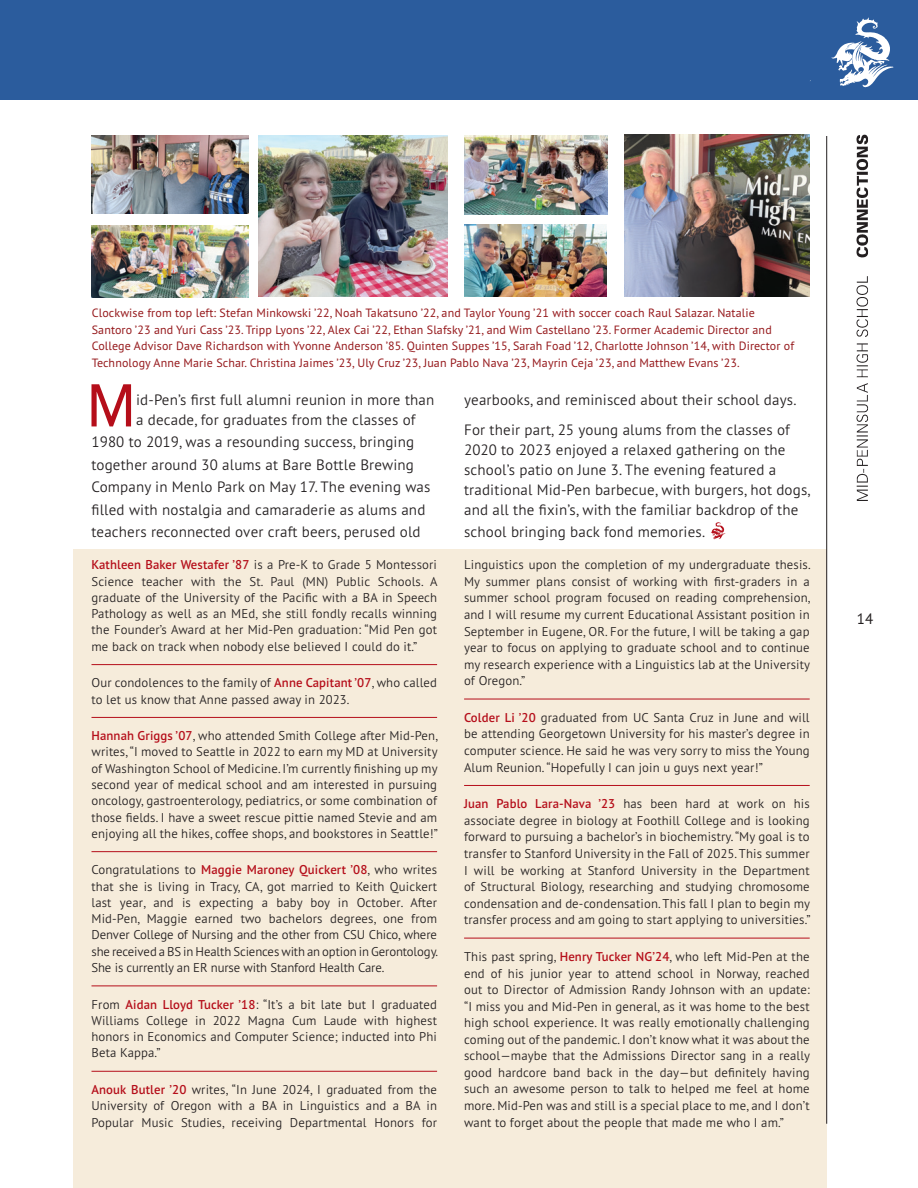
<style>
.page{position:relative;width:918px;height:1188px;background:#fff}
.page>*{position:absolute;margin:0;border:0;box-sizing:border-box;transform-origin:0 0}
.t1{font:500 59.55px "Avenir";color:#b50e1a;scale:.9 1}
.t2{font:300 15px/22.4px "PT Sans Pro";letter-spacing:.01em;color:#231f20}
.t3{font:15px "PT Sans Pro";color:#231f20}
.t4{font:300 12.75px/16.5px "PT Sans Pro";letter-spacing:.01em;color:#231f20;text-align:justify}
.t5{font:12px/16.5px "PT Sans Pro";letter-spacing:.01em;color:#961a1d}
.s1{font-weight:600;color:#b50e1a}
</style>
<div class="page">
<div style="left:74px;top:550px;width:753px;height:638px;background:#f6ecdb"></div>
<img style="left:856px;top:134px;width:13px;height:367px">
<hr style="left:826px;top:136px;width:1px;height:988px;background:#231f20">
<div style="left:0;top:0;width:918px;height:99px;background:#2b5c9d"></div>
<svg style="left:831px;top:17px;width:62px;height:71px"></svg>
<img style="left:711px;top:522px;width:15px;height:18px">
<hr style="left:92px;top:664px;width:345px;height:1px;background:#b50e1a">
<hr style="left:92px;top:717px;width:345px;height:1px;background:#b50e1a">
<hr style="left:92px;top:851px;width:345px;height:1px;background:#b50e1a">
<hr style="left:92px;top:986px;width:345px;height:1px;background:#b50e1a">
<hr style="left:92px;top:1071px;width:345px;height:1px;background:#b50e1a">
<hr style="left:464px;top:699px;width:346px;height:1px;background:#b50e1a">
<hr style="left:464px;top:785px;width:346px;height:1px;background:#b50e1a">
<hr style="left:464px;top:938px;width:346px;height:1px;background:#b50e1a">
<img style="left:92px;top:135px;width:157px;height:79px">
<img style="left:259px;top:135px;width:189px;height:162px">
<img style="left:464px;top:135px;width:143px;height:79px">
<img style="left:92px;top:225px;width:156px;height:73px">
<img style="left:625px;top:135px;width:185px;height:162px">
<img style="left:464px;top:224px;width:143px;height:73px">
<p class="t5" style="left:92px;top:304px;width:704px">Clockwise from top left: Stefan Minkowski ’22, Noah Takatsuno ’22, and Taylor Young ’21 with soccer coach Raul Salazar. Natalie Santoro ’23 and Yuri Cass ’23. Tripp Lyons ’22, Alex Cai ’22, Ethan Slafsky ’21, and Wim Castellano ’23. Former Academic Director and College Advisor Dave Richardson with Yvonne Anderson ’85. Quinten Suppes ’15, Sarah Foad ’12, Charlotte Johnson ’14, with Director of Technology Anne Marie Schar. Christina Jaimes ’23, Uly Cruz ’23, Juan Pablo Nava ’23, Mayrin Ceja ’23, and Matthew Evans ’23.</p>
<p class="t1" style="left:87px;top:354px;width:55px">M</p>
<p class="t2" style="left:136px;top:390px;width:300px;line-height:19.5px">id-Pen’s first full alumni reunion in more than a decade, for graduates from the classes of</p>
<p class="t2" style="left:92px;top:430px;width:341px">1980 to 2019, was a resounding success, bringing together around 30 alums at Bare Bottle Brewing Company in Menlo Park on May 17. The evening was filled with nostalgia and camaraderie as alums and teachers reconnected over craft beers, perused old</p>
<p class="t4" style="left:92px;top:556px;width:348px"><span class="s1">Kathleen Baker Westafer ’87</span> is a Pre-K to Grade 5 Montessori Science teacher with the St. Paul (MN) Public Schools. A graduate of the University of the Pacific with a BA in Speech Pathology as well as an MEd, she still fondly recalls winning the Founder’s Award at her Mid-Pen graduation: “Mid Pen got me back on track when nobody else believed I could do it.”</p>
<p class="t4" style="left:92px;top:674px;width:347px">Our condolences to the family of <span class="s1">Anne Capitant ’07</span>, who called to let us know that Anne passed away in 2023.</p>
<p class="t4" style="left:92px;top:727px;width:348px"><span class="s1">Hannah Griggs ’07</span>, who attended Smith College after Mid-Pen, writes, “I moved to Seattle in 2022 to earn my MD at University of Washington School of Medicine. I’m currently finishing up my second year of medical school and am interested in pursuing oncology, gastroenterology, pediatrics, or some combination of those fields. I have a sweet rescue pittie named Stevie and am enjoying all the hikes, coffee shops, and bookstores in Seattle!”</p>
<p class="t4" style="left:92px;top:861px;width:348px">Congratulations to <span class="s1">Maggie Maroney Quickert ’08</span>, who writes that she is living in Tracy, CA, got married to Keith Quickert last year, and is expecting a baby boy in October. After Mid-Pen, Maggie earned two bachelors degrees, one from Denver College of Nursing and the other from CSU Chico, where she received a BS in Health Sciences with an option in Gerontology.<br>She is currently an ER nurse with Stanford Health Care.</p>
<p class="t4" style="left:92px;top:996px;width:347px">From <span class="s1">Aidan Lloyd Tucker ’18</span>: “It’s a bit late but I graduated Williams College in 2022 Magna Cum Laude with highest honors in Economics and Computer Science; inducted into Phi Beta Kappa.”</p>
<p class="t4" style="left:92px;top:1081px;width:347px"><span class="s1">Anouk Butler ’20</span> writes, “In June 2024, I graduated from the University of Oregon with a BA in Linguistics and a BA in Popular Music Studies, receiving Departmental Honors for</p>
<p class="t2" style="left:464px;top:389px;width:334px">yearbooks, and reminisced about their school days.</p>
<p class="t2" style="left:464px;top:420px;width:348px;line-height:20px">For their part, 25 young alums from the classes of 2020 to 2023 enjoyed a relaxed gathering on the school’s patio on June 3. The evening featured a traditional Mid-Pen barbecue, with burgers, hot dogs, and all the fixin’s, with the familiar backdrop of the</p>
<p class="t2" style="left:464px;top:520px;width:243px">school bringing back fond memories.</p>
<p class="t4" style="left:464px;top:556px;width:348px">Linguistics upon the completion of my undergraduate thesis.<br>My summer plans consist of working with first-graders in a summer school program focused on reading comprehension, and I will resume my current Educational Assistant position in September in Eugene, OR. For the future, I will be taking a gap year to focus on applying to graduate school and to continue my research experience with a Linguistics lab at the University of Oregon.”</p>
<p class="t4" style="left:464px;top:709px;width:347px"><span class="s1">Colder Li ’20</span> graduated from UC Santa Cruz in June and will be attending Georgetown University for his master’s degree in computer science. He said he was very sorry to miss the Young Alum Reunion. “Hopefully I can join u guys next year!”</p>
<p class="t4" style="left:464px;top:795px;width:348px"><span class="s1">Juan Pablo Lara-Nava ’23</span> has been hard at work on his associate degree in biology at Foothill College and is looking forward to pursuing a bachelor’s in biochemistry. “My goal is to transfer to Stanford University in the Fall of 2025. This summer I will be working at Stanford University in the Department of Structural Biology, researching and studying chromosome condensation and de-condensation. This fall I plan to begin my transfer process and am going to start applying to universities.”</p>
<p class="t4" style="left:464px;top:948px;width:348px">This past spring, <span class="s1">Henry Tucker NG’24</span>, who left Mid-Pen at the end of his junior year to attend school in Norway, reached out to Director of Admission Randy Johnson with an update: “I miss you and Mid-Pen in general, as it was home to the best high school experience. It was really emotionally challenging coming out of the pandemic. I don’t know what it was about the school—maybe that the Admissions Director sang in a really good hardcore band back in the day—but definitely having such an awesome person to talk to helped me feel at home more. Mid-Pen was and still is a special place to me, and I don’t want to forget about the people that made me who I am.”</p>
<p class="t3" style="left:857px;top:609px;width:18px">14</p>
</div>
